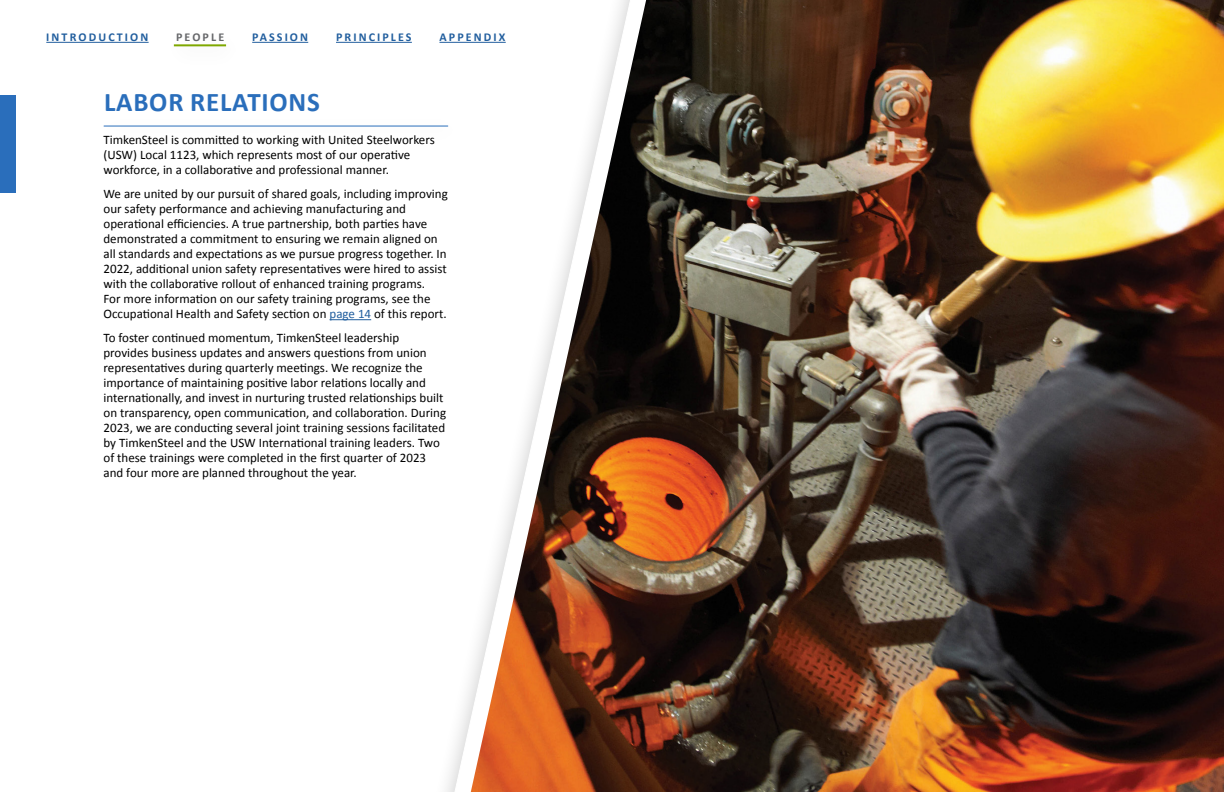
<style>
.page{position:relative;width:1224px;height:792px;background:#fff}
.page>*{position:absolute;margin:0;border:0;box-sizing:border-box;transform-origin:0 0}
.t1{font:700 27px "Calibri";letter-spacing:.03em;color:#2a6ebb}
.t2{font:13px/15px "Calibri";color:#000}
.t3{font:700 12px "Calibri";letter-spacing:.175em;color:#215e9e}
.t4{font:700 12px "Calibri";letter-spacing:.18em;color:#656669}
.s1{color:#215e9e}
</style>
<div class="page">
<hr style="left:330px;top:319px;width:41px;height:1px;background:#215e9e">
<div style="left:0;top:95px;width:16px;height:98px;background:#2a6ebb"></div>
<hr style="left:46px;top:42px;width:103px;height:1px;background:#215e9e">
<hr style="left:252px;top:42px;width:56px;height:1px;background:#215e9e">
<hr style="left:336px;top:42px;width:76px;height:1px;background:#215e9e">
<hr style="left:174px;top:44px;width:52px;height:2px;background:#7fa800">
<hr style="left:439px;top:42px;width:67px;height:1px;background:#215e9e">
<hr style="left:104px;top:126px;width:344px;height:1px;background:#2a6ebb">
<img style="left:471px;top:0;width:753px;height:792px">
<p class="t3" style="left:46px;top:29px;width:104px">INTRODUCTION</p>
<p class="t4" style="left:176px;top:29px;width:50px">PEOPLE</p>
<p class="t3" style="left:252px;top:29px;width:57px">PASSION</p>
<p class="t3" style="left:336px;top:29px;width:77px">PRINCIPLES</p>
<p class="t3" style="left:439px;top:29px;width:68px">APPENDIX</p>
<h2 class="t1" style="left:104px;top:83px;width:217px">LABOR RELATIONS</h2>
<p class="t2" style="left:104px;top:132px;width:333px">TimkenSteel is committed to working with United Steelworkers (USW) Local 1123, which represents most of our operative workforce, in a collaborative and professional manner.</p>
<p class="t2" style="left:104px;top:186px;width:346px">We are united by our pursuit of shared goals, including improving our safety performance and achieving manufacturing and operational efficiencies. A true partnership, both parties have demonstrated a commitment to ensuring we remain aligned on all standards and expectations as we pursue progress together. In 2022, additional union safety representatives were hired to assist with the collaborative rollout of enhanced training programs.<br>For more information on our safety training programs, see the Occupational Health and Safety section on <span class="s1">page 14</span> of this report.</p>
<p class="t2" style="left:104px;top:330px;width:344px">To foster continued momentum, TimkenSteel leadership provides business updates and answers questions from union representatives during quarterly meetings. We recognize the importance of maintaining positive labor relations locally and internationally, and invest in nurturing trusted relationships built on transparency, open communication, and collaboration. During 2023, we are conducting several joint training sessions facilitated by TimkenSteel and the USW International training leaders. Two of these trainings were completed in the first quarter of 2023 and four more are planned throughout the year.</p>
</div>
